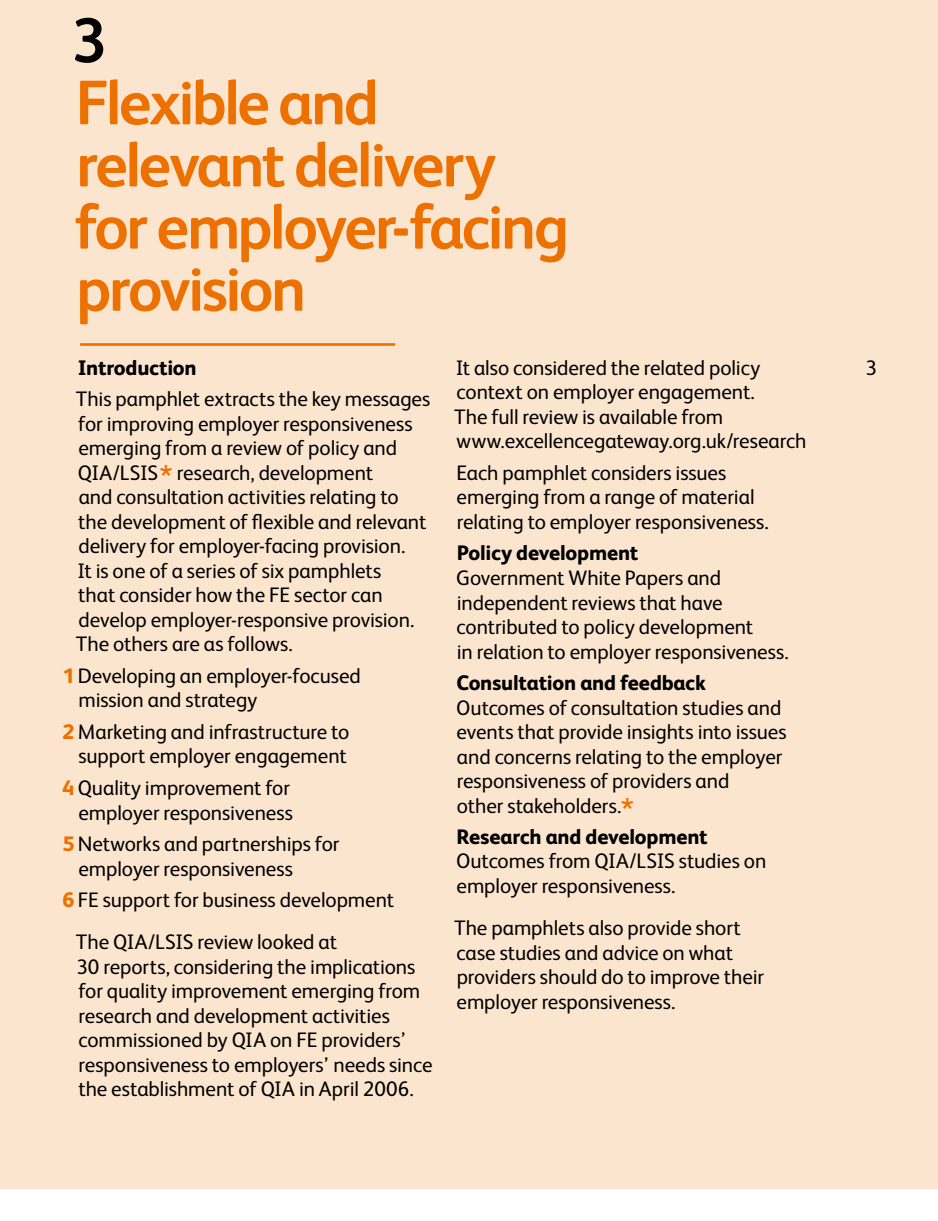
<style>
.page{position:relative;width:938px;height:1221px;background:#fff}
.page>*{position:absolute;margin:0;border:0;box-sizing:border-box;transform-origin:0 0}
.t1{font:700 63px/62.1px "FS Albert";letter-spacing:-.04em;color:#ed7100}
.t2{font:700 63px "FS Albert";color:#000}
.t3{font:21px/24.5px "FS Albert";letter-spacing:-.005em;color:#000}
.t4{font:800 21px "FS Albert";letter-spacing:-.01em;color:#000}
.s1{font-weight:800;color:#ed7100}
</style>
<div class="page">
<div style="left:0;top:0;width:938px;height:1188px;background:#fbe5ce"></div>
<hr style="left:80px;top:343px;width:315px;height:3px;background:#ed7100">
<h1 class="t2" style="left:72px;top:-2px;width:37px">3</h1>
<h1 class="t1" style="left:74px;top:69px;width:496px">Flexible and relevant delivery for employer‑facing provision</h1>
<p class="t4" style="left:78px;top:352px;width:120px">Introduction</p>
<p class="t3" style="left:865px;top:354px;width:13px">3</p>
<p class="t3" style="left:76px;top:386px;width:356px">This pamphlet extracts the key messages for improving employer responsiveness emerging from a review of policy and QIA/LSIS<sup>❖</sup> research, development<br>and consultation activities relating to<br>the development of flexible and relevant delivery for employer-facing provision.<br>It is one of a series of six pamphlets<br>that consider how the FE sector can develop employer‑responsive provision.<br>The others are as follows.</p>
<p class="t3" style="left:78px;top:662px;width:284px;text-indent:-16px"><span class="s1">1</span> Developing an employer‑focused mission and strategy</p>
<p class="t3" style="left:62px;top:718px;width:288px;text-align:right"><span class="s1">2</span> Marketing and infrastructure to support employer engagement</p>
<p class="t3" style="left:62px;top:774px;width:232px;text-align:right"><span class="s1">4</span> Quality improvement for employer responsiveness</p>
<p class="t3" style="left:78px;top:830px;width:262px;text-indent:-16px"><span class="s1">5</span> Networks and partnerships for employer responsiveness</p>
<p class="t3" style="left:76px;top:877px;width:320px;line-height:42px;text-indent:-14px"><span class="s1">6</span> FE support for business development<br>The QIA/LSIS review looked at</p>
<p class="t3" style="left:77px;top:953px;width:357px">30 reports, considering the implications for quality improvement emerging from research and development activities commissioned by QIA on FE providers’ responsiveness to employers’ needs since the establishment of QIA in April 2006.</p>
<p class="t3" style="left:454px;top:354px;width:354px">It also considered the related policy context on employer engagement.<br>The full review is available from www.excellencegateway.org.uk/research</p>
<p class="t3" style="left:456px;top:459px;width:314px">Each pamphlet considers issues emerging from a range of material relating to employer responsiveness.</p>
<p class="t4" style="left:456px;top:538px;width:183px">Policy development</p>
<p class="t3" style="left:456px;top:564px;width:334px">Government White Papers and independent reviews that have contributed to policy development<br>in relation to employer responsiveness.</p>
<p class="t4" style="left:456px;top:667px;width:251px">Consultation and feedback</p>
<p class="t3" style="left:456px;top:694px;width:332px">Outcomes of consultation studies and events that provide insights into issues and concerns relating to the employer responsiveness of providers and<br>other stakeholders.<sup>❖</sup></p>
<p class="t4" style="left:456px;top:821px;width:253px">Research and development</p>
<p class="t3" style="left:456px;top:848px;width:311px">Outcomes from QIA/LSIS studies on employer responsiveness.</p>
<p class="t3" style="left:454px;top:914px;width:311px">The pamphlets also provide short case studies and advice on what providers should do to improve their employer responsiveness.</p>
</div>
